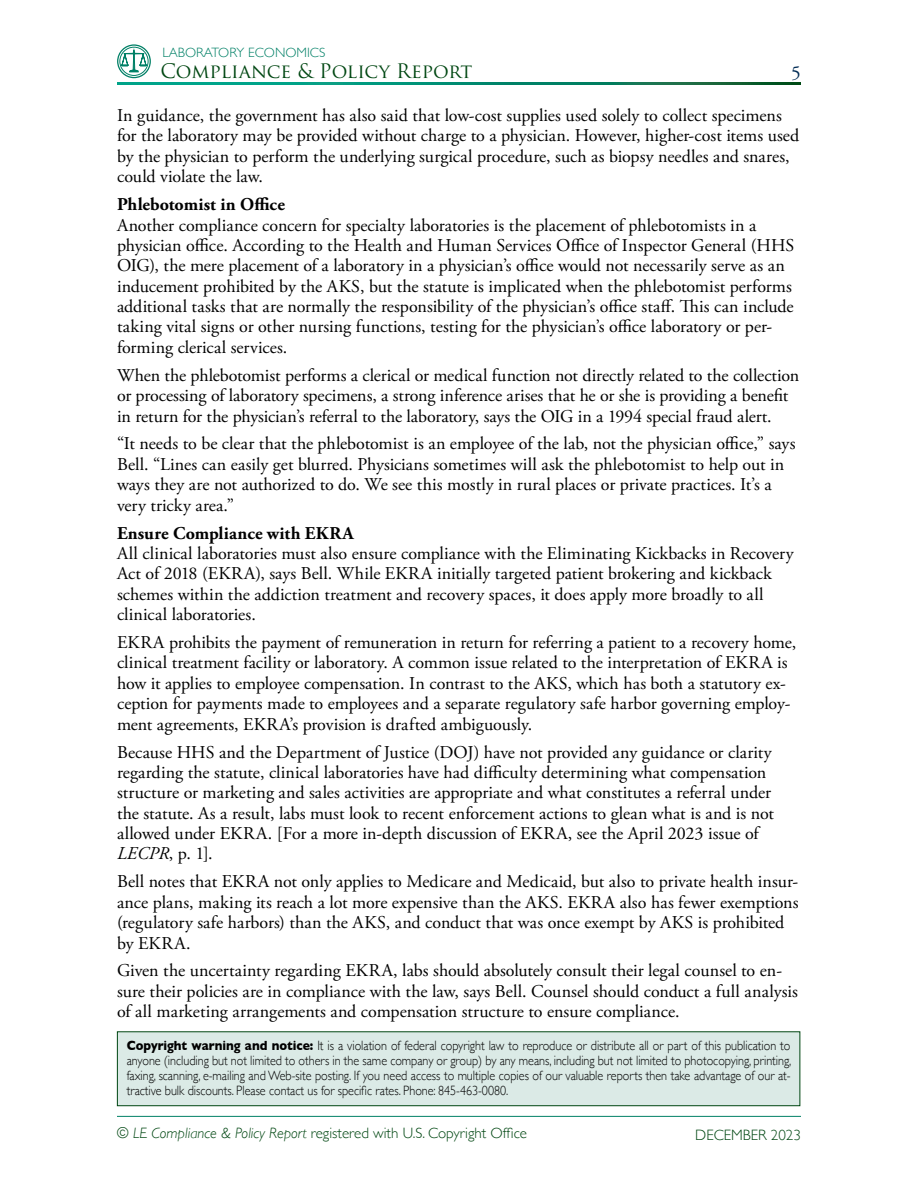
<style>
.page{position:relative;width:918px;height:1188px;background:#fff}
.page>*{position:absolute;margin:0;border:0;box-sizing:border-box;transform-origin:0 0}
.t1{font:19.5px "Trajan Pro";color:#004712}
.t2{font:19.5px "Adobe Garamond Pro";color:#002b54}
.t3{font:18px/20.4px "Adobe Garamond Pro";color:#000}
.t4{font:700 18px "Adobe Garamond Pro";letter-spacing:.01em;color:#000}
.t5{font:300 15px "Gill Sans";color:#004712}
.t6{font:300 13.5px/15px "Gill Sans";color:#000;text-align:justify;scale:.9 1}
.t7{font:300 13.5px "Gill Sans";color:#008066}
.s1{font-style:italic}
.s2{font-weight:700}
</style>
<div class="page">
<hr style="left:117px;top:1116px;width:684px;height:1px;background:#008066">
<svg style="left:117px;top:82px;width:684px;height:2px"></svg>
<svg style="left:121px;top:49px;width:26px;height:23px"></svg>
<div style="left:120px;top:47px;width:28px;height:29px;border:1px solid #008066;border-radius:50%"></div>
<div style="left:117px;top:44px;width:34px;height:34px;border:1px solid #008066;border-radius:50%"></div>
<div style="left:117px;top:1032px;width:683px;height:74px;background:#dbeae6"></div>
<div style="left:117px;top:1031px;width:683px;height:75px;border:1px solid #004712"></div>
<p class="t7" style="left:163px;top:41px;width:164px">LABORATORY ECONOMICS</p>
<p class="t1" style="left:160px;top:58px;width:314px">Compliance &amp; Policy Report</p>
<p class="t3" style="left:117px;top:106px;width:684px">In guidance, the government has also said that low-cost supplies used solely to collect specimens for the laboratory may be provided without charge to a physician. However, higher-cost items used by the physician to perform the underlying surgical procedure, such as biopsy needles and snares, could violate the law.</p>
<p class="t4" style="left:117px;top:194px;width:169px">Phlebotomist in Office</p>
<p class="t3" style="left:117px;top:215px;width:679px">Another compliance concern for specialty laboratories is the placement of phlebotomists in a physician office. According to the Health and Human Services Office of Inspector General (HHS OIG), the mere placement of a laboratory in a physician’s office would not necessarily serve as an inducement prohibited by the AKS, but the statute is implicated when the phlebotomist performs additional tasks that are normally the responsibility of the physician’s office staff. This can include taking vital signs or other nursing functions, testing for the physician’s office laboratory or per&shy;forming clerical services.</p>
<p class="t3" style="left:117px;top:366px;width:684px">When the phlebotomist performs a clerical or medical function not directly related to the collection or processing of laboratory specimens, a strong inference arises that he or she is providing a benefit in return for the physician’s referral to the laboratory, says the OIG in a 1994 special fraud alert.</p>
<p class="t3" style="left:117px;top:434px;width:680px">“It needs to be clear that the phlebotomist is an employee of the lab, not the physician office,” says Bell. “Lines can easily get blurred. Physicians sometimes will ask the phlebotomist to help out in ways they are not authorized to do. We see this mostly in rural places or private practices. It’s a very tricky area.”</p>
<p class="t4" style="left:117px;top:522px;width:238px">Ensure Compliance with EKRA</p>
<p class="t3" style="left:117px;top:544px;width:678px">All clinical laboratories must also ensure compliance with the Eliminating Kickbacks in Recovery Act of 2018 (EKRA), says Bell. While EKRA initially targeted patient brokering and kickback schemes within the addiction treatment and recovery spaces, it does apply more broadly to all clinical laboratories.</p>
<p class="t3" style="left:117px;top:633px;width:681px">EKRA prohibits the payment of remuneration in return for referring a patient to a recovery home, clinical treatment facility or laboratory. A common issue related to the interpretation of EKRA is how it applies to employee compensation. In contrast to the AKS, which has both a statutory ex&shy;ception for payments made to employees and a separate regulatory safe harbor governing employ&shy;ment agreements, EKRA’s provision is drafted ambiguously.</p>
<p class="t3" style="left:117px;top:742px;width:659px">Because HHS and the Department of Justice (DOJ) have not provided any guidance or clarity regarding the statute, clinical laboratories have had difficulty determining what compensation structure or marketing and sales activities are appropriate and what constitutes a referral under the statute. As a result, labs must look to recent enforcement actions to glean what is and is not allowed under EKRA. [For a more in-depth discussion of EKRA, see the April 2023 issue of <span class="s1">LECPR</span>, p. 1].</p>
<p class="t3" style="left:117px;top:872px;width:683px">Bell notes that EKRA not only applies to Medicare and Medicaid, but also to private health insur&shy;ance plans, making its reach a lot more expensive than the AKS. EKRA also has fewer exemptions (regulatory safe harbors) than the AKS, and conduct that was once exempt by AKS is prohibited by EKRA.</p>
<p class="t3" style="left:117px;top:961px;width:683px">Given the uncertainty regarding EKRA, labs should absolutely consult their legal counsel to en&shy;sure their policies are in compliance with the law, says Bell. Counsel should conduct a full analysis of all marketing arrangements and compensation structure to ensure compliance.</p>
<p class="t6" style="left:127px;top:1038px;width:740px"><span class="s2">Copyright warning and notice:</span> It is a violation of federal copyright law to reproduce or distribute all or part of this publication to anyone (including but not limited to others in the same company or group) by any means, including but not limited to photocopying, printing, faxing, scanning, e-mailing and Web-site posting. If you need access to multiple copies of our valuable reports then take advantage of our at&shy;tractive bulk discounts. Please contact us for specific rates. Phone: 845-463-0080.</p>
<p class="t2" style="left:791px;top:61px;width:11px">5</p>
<p class="t5" style="left:117px;top:1121px;width:412px">© <span class="s1">LE Compliance &amp; Policy Report</span> registered with U.S. Copyright Office</p>
<p class="t5" style="left:695px;top:1123px;width:107px">DECEMBER 2023</p>
</div>
